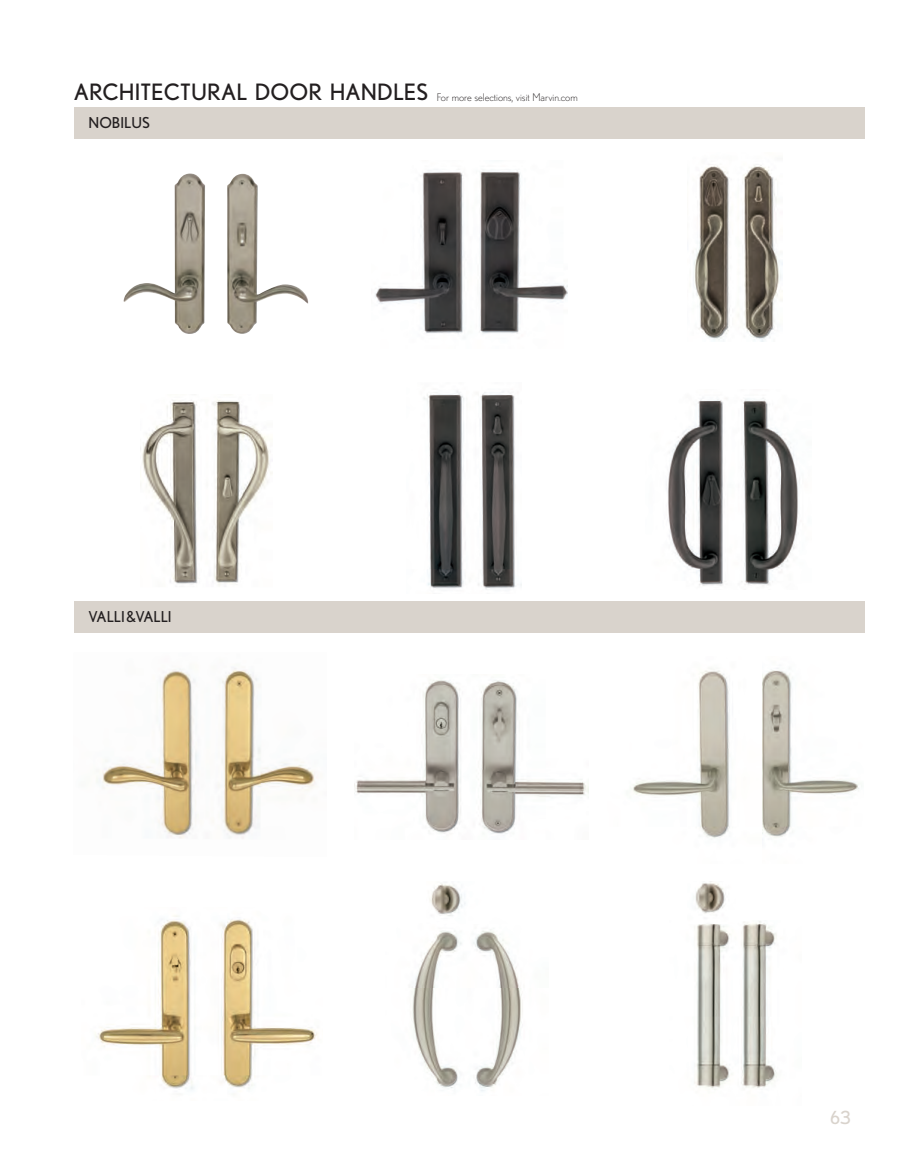
<style>
.page{position:relative;width:905px;height:1175px;background:#fff}
.page>*{position:absolute;margin:0;border:0;box-sizing:border-box;transform-origin:0 0}
.HEADERS-Nobel_Reg{font:22.5px "Nobel";letter-spacing:.005em;color:#231f20}
.Casings_Headings{font:18px "Nobel";color:#d9d3cc}
.Casings_Headings-2{font:15px "Nobel";color:#231f20}
.Detail_Box_Type{font:300 10.5px "Nobel";color:#231f20}
</style>
<div class="page">
<img style="left:412px;top:929px;width:110px;height:163px">
<div style="left:74px;top:107px;width:790px;height:31px;background:#d9d3cc"></div>
<img style="left:123px;top:173px;width:186px;height:161px">
<img style="left:375px;top:171px;width:193px;height:163px">
<img style="left:693px;top:165px;width:89px;height:176px">
<img style="left:95px;top:915px;width:223px;height:175px">
<img style="left:630px;top:668px;width:229px;height:170px">
<img style="left:140px;top:400px;width:132px;height:186px">
<img style="left:424px;top:391px;width:97px;height:199px">
<img style="left:694px;top:921px;width:83px;height:169px">
<img style="left:666px;top:398px;width:132px;height:188px">
<div style="left:74px;top:601px;width:790px;height:32px;background:#d9d3cc"></div>
<img style="left:96px;top:668px;width:219px;height:171px">
<img style="left:354px;top:680px;width:235px;height:154px">
<img style="left:430px;top:883px;width:36px;height:33px">
<img style="left:694px;top:881px;width:41px;height:42px">
<p class="HEADERS-Nobel_Reg" style="left:74px;top:79px;width:356px">ARCHITECTURAL DOOR HANDLES</p>
<p class="Casings_Headings-2" style="left:89px;top:113px;width:63px">NOBILUS</p>
<p class="Detail_Box_Type" style="left:436px;top:91px;width:142px">For more selections, visit Marvin.com</p>
<p class="Casings_Headings-2" style="left:89px;top:608px;width:85px">VALLI&amp;VALLI</p>
<p class="Casings_Headings" style="left:830px;top:1106px;width:22px">63</p>
</div>
